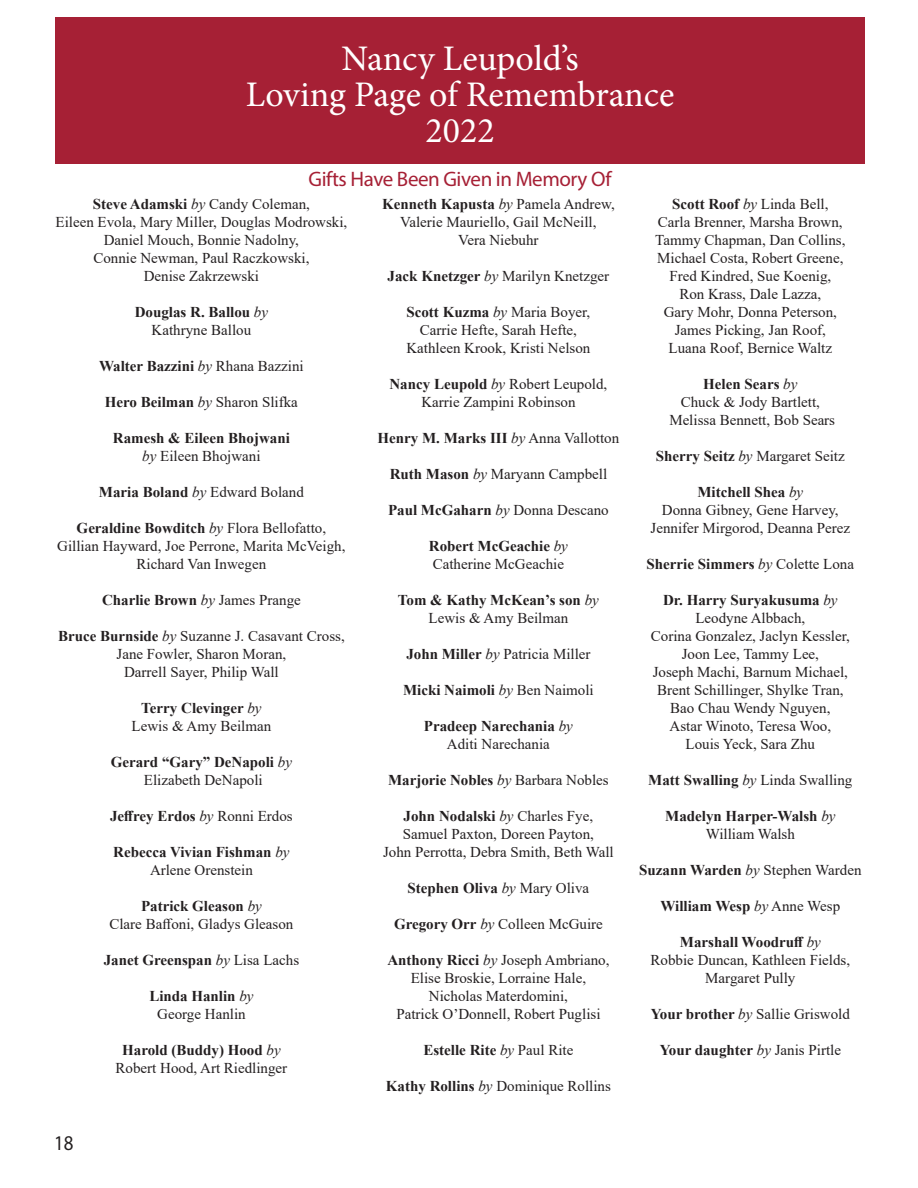
<style>
.page{position:relative;width:918px;height:1188px;background:#fff}
.page>*{position:absolute;margin:0;border:0;box-sizing:border-box;transform-origin:0 0}
.t1{font:36px "Minion Pro";color:#fff}
.t2{font:21px "Myriad Pro";letter-spacing:-.02em;color:#a62035}
.t3{font:21px "Myriad Pro";color:#231f20;scale:.9 1}
.t4{font:15px/18px "Times New Roman";color:#231f20;text-align:center}
.t5{font:700 15px "Times New Roman";color:#231f20}
.s1{font-weight:700}
.s2{font-style:italic}
.s3{font-weight:400;font-style:italic}
.s4{font-weight:400}
</style>
<div class="page">
<div style="left:55px;top:17px;width:810px;height:147px;background:#a62035"></div>
<p class="t1" style="left:341px;top:35px;width:239px">Nancy Leupold’s</p>
<p class="t1" style="left:246px;top:71px;width:430px">Loving Page of Remembrance</p>
<p class="t1" style="left:426px;top:107px;width:71px">2022</p>
<p class="t2" style="left:309px;top:166px;width:305px">Gifts Have Been Given in Memory Of</p>
<p class="t4" style="left:93px;top:194px;width:219px"><span class="s1">Steve Adamski</span> <span class="s2">by</span> Candy Coleman,</p>
<p class="t4" style="left:56px;top:212px;width:293px">Eileen Evola, Mary Miller, Douglas Modrowski,<br>Daniel Mouch, Bonnie Nadolny,</p>
<p class="t4" style="left:93px;top:248px;width:218px">Connie Newman, Paul Raczkowski,</p>
<p class="t4" style="left:144px;top:266px;width:117px">Denise Zakrzewski</p>
<p class="t5" style="left:135px;top:301px;width:135px">Douglas R. Ballou <span class="s3">by</span></p>
<p class="t4" style="left:152px;top:320px;width:101px">Kathryne Ballou</p>
<p class="t5" style="left:99px;top:355px;width:206px">Walter Bazzini <span class="s3">by</span> <span class="s4">Rhana Bazzini</span></p>
<p class="t4" style="left:105px;top:392px;width:195px"><span class="s1">Hero Beilman</span> <span class="s2">by</span> Sharon Slifka</p>
<p class="t5" style="left:113px;top:427px;width:179px">Ramesh &amp; Eileen Bhojwani</p>
<p class="t4" style="left:142px;top:446px;width:120px"><span class="s2">by</span> Eileen Bhojwani</p>
<p class="t4" style="left:99px;top:482px;width:206px"><span class="s1">Maria Boland</span> <span class="s2">by</span> Edward Boland</p>
<p class="t5" style="left:77px;top:517px;width:251px">Geraldine Bowditch <span class="s3">by</span> <span class="s4">Flora Bellofatto,</span></p>
<p class="t4" style="left:57px;top:536px;width:290px">Gillian Hayward, Joe Perrone, Marita McVeigh,</p>
<p class="t4" style="left:137px;top:554px;width:131px">Richard Van Inwegen</p>
<p class="t5" style="left:102px;top:589px;width:200px">Charlie Brown <span class="s3">by</span> <span class="s4">James Prange</span></p>
<p class="t4" style="left:58px;top:626px;width:288px"><span class="s1">Bruce Burnside</span> <span class="s2">by</span> Suzanne J. Casavant Cross,<br>Jane Fowler, Sharon Moran,</p>
<p class="t4" style="left:124px;top:662px;width:156px">Darrell Sayer, Philip Wall</p>
<p class="t5" style="left:141px;top:697px;width:122px">Terry Clevinger <span class="s3">by</span></p>
<p class="t4" style="left:132px;top:716px;width:141px">Lewis &amp; Amy Beilman</p>
<p class="t5" style="left:111px;top:751px;width:183px">Gerard “Gary” DeNapoli <span class="s3">by</span></p>
<p class="t4" style="left:144px;top:770px;width:120px">Elizabeth DeNapoli</p>
<p class="t5" style="left:110px;top:805px;width:184px">Jeffrey Erdos <span class="s3">by</span> <span class="s4">Ronni Erdos</span></p>
<p class="t5" style="left:113px;top:841px;width:178px">Rebecca Vivian Fishman <span class="s3">by</span></p>
<p class="t4" style="left:150px;top:860px;width:104px">Arlene Orenstein</p>
<p class="t5" style="left:141px;top:895px;width:122px">Patrick Gleason <span class="s3">by</span></p>
<p class="t4" style="left:109px;top:914px;width:186px">Clare Baffoni, Gladys Gleason</p>
<p class="t5" style="left:104px;top:949px;width:197px">Janet Greenspan <span class="s3">by</span> <span class="s4">Lisa Lachs</span></p>
<p class="t5" style="left:149px;top:985px;width:106px">Linda Hanlin <span class="s3">by</span></p>
<p class="t4" style="left:157px;top:1004px;width:90px">George Hanlin</p>
<p class="t5" style="left:122px;top:1039px;width:160px">Harold (Buddy) Hood <span class="s3">by</span></p>
<p class="t4" style="left:116px;top:1058px;width:173px">Robert Hood, Art Riedlinger</p>
<p class="t5" style="left:382px;top:193px;width:234px">Kenneth Kapusta <span class="s3">by</span> <span class="s4">Pamela Andrew,</span></p>
<p class="t4" style="left:400px;top:212px;width:198px">Valerie Mauriello, Gail McNeill,</p>
<p class="t4" style="left:458px;top:230px;width:82px">Vera Niebuhr</p>
<p class="t4" style="left:388px;top:266px;width:223px"><span class="s1">Jack Knetzger</span> <span class="s2">by</span> Marilyn Knetzger</p>
<p class="t4" style="left:406px;top:302px;width:185px"><span class="s1">Scott Kuzma</span> <span class="s2">by</span> Maria Boyer,</p>
<p class="t4" style="left:420px;top:320px;width:159px">Carrie Hefte, Sarah Hefte,</p>
<p class="t4" style="left:406px;top:338px;width:186px">Kathleen Krook, Kristi Nelson</p>
<p class="t4" style="left:389px;top:374px;width:219px"><span class="s1">Nancy Leupold</span> <span class="s2">by</span> Robert Leupold,<br>Karrie Zampini Robinson</p>
<p class="t5" style="left:378px;top:427px;width:243px">Henry M. Marks III <span class="s3">by</span> <span class="s4">Anna Vallotton</span></p>
<p class="t4" style="left:390px;top:464px;width:219px"><span class="s1">Ruth Mason</span> <span class="s2">by</span> Maryann Campbell</p>
<p class="t5" style="left:388px;top:499px;width:222px">Paul McGaharn <span class="s3">by</span> <span class="s4">Donna Descano</span></p>
<p class="t5" style="left:429px;top:535px;width:141px">Robert McGeachie <span class="s3">by</span></p>
<p class="t4" style="left:433px;top:554px;width:133px">Catherine McGeachie</p>
<p class="t5" style="left:398px;top:589px;width:202px">Tom &amp; Kathy McKean’s son <span class="s3">by</span></p>
<p class="t4" style="left:429px;top:608px;width:141px">Lewis &amp; Amy Beilman</p>
<p class="t4" style="left:406px;top:644px;width:186px"><span class="s1">John Miller</span> <span class="s2">by</span> Patricia Miller</p>
<p class="t5" style="left:403px;top:679px;width:192px">Micki Naimoli <span class="s3">by</span> <span class="s4">Ben Naimoli</span></p>
<p class="t5" style="left:424px;top:715px;width:150px">Pradeep Narechania <span class="s3">by</span></p>
<p class="t4" style="left:447px;top:734px;width:104px">Aditi Narechania</p>
<p class="t5" style="left:388px;top:769px;width:222px">Marjorie Nobles <span class="s3">by</span> <span class="s4">Barbara Nobles</span></p>
<p class="t5" style="left:404px;top:805px;width:191px">John Nodalski <span class="s3">by</span> <span class="s4">Charles Fye,</span></p>
<p class="t4" style="left:403px;top:824px;width:193px">Samuel Paxton, Doreen Payton,</p>
<p class="t4" style="left:383px;top:842px;width:232px">John Perrotta, Debra Smith, Beth Wall</p>
<p class="t5" style="left:408px;top:877px;width:183px">Stephen Oliva <span class="s3">by</span> <span class="s4">Mary Oliva</span></p>
<p class="t4" style="left:394px;top:914px;width:210px"><span class="s1">Gregory Orr</span> <span class="s2">by</span> Colleen McGuire</p>
<p class="t4" style="left:387px;top:950px;width:224px"><span class="s1">Anthony Ricci</span> <span class="s2">by</span> Joseph Ambriano,<br>Elise Broskie, Lorraine Hale,</p>
<p class="t4" style="left:429px;top:986px;width:141px">Nicholas Materdomini,</p>
<p class="t4" style="left:396px;top:1004px;width:206px">Patrick O’Donnell, Robert Puglisi</p>
<p class="t5" style="left:423px;top:1039px;width:151px">Estelle Rite <span class="s3">by</span> <span class="s4">Paul Rite</span></p>
<p class="t4" style="left:386px;top:1076px;width:227px"><span class="s1">Kathy Rollins</span> <span class="s2">by</span> Dominique Rollins</p>
<p class="t4" style="left:672px;top:194px;width:158px"><span class="s1">Scott Roof</span> <span class="s2">by</span> Linda Bell,</p>
<p class="t4" style="left:658px;top:212px;width:186px">Carla Brenner, Marsha Brown,</p>
<p class="t4" style="left:655px;top:230px;width:192px">Tammy Chapman, Dan Collins,</p>
<p class="t4" style="left:657px;top:248px;width:188px">Michael Costa, Robert Greene,</p>
<p class="t4" style="left:669px;top:266px;width:164px">Fred Kindred, Sue Koenig,</p>
<p class="t4" style="left:679px;top:284px;width:144px">Ron Krass, Dale Lazza,</p>
<p class="t4" style="left:664px;top:302px;width:175px">Gary Mohr, Donna Peterson,</p>
<p class="t4" style="left:675px;top:320px;width:153px">James Picking, Jan Roof,</p>
<p class="t4" style="left:669px;top:338px;width:165px">Luana Roof, Bernice Waltz</p>
<p class="t5" style="left:703px;top:373px;width:96px">Helen Sears <span class="s3">by</span></p>
<p class="t4" style="left:681px;top:392px;width:141px">Chuck &amp; Jody Bartlett,</p>
<p class="t4" style="left:669px;top:410px;width:167px">Melissa Bennett, Bob Sears</p>
<p class="t4" style="left:656px;top:446px;width:190px"><span class="s1">Sherry Seitz</span> <span class="s2">by</span> Margaret Seitz</p>
<p class="t5" style="left:697px;top:481px;width:107px">Mitchell Shea <span class="s3">by</span></p>
<p class="t4" style="left:662px;top:500px;width:178px">Donna Gibney, Gene Harvey,</p>
<p class="t4" style="left:651px;top:518px;width:201px">Jennifer Mirgorod, Deanna Perez</p>
<p class="t5" style="left:647px;top:553px;width:209px">Sherrie Simmers <span class="s3">by</span> <span class="s4">Colette Lona</span></p>
<p class="t5" style="left:663px;top:589px;width:176px">Dr. Harry Suryakusuma <span class="s3">by</span></p>
<p class="t4" style="left:695px;top:608px;width:111px">Leodyne Albbach,</p>
<p class="t4" style="left:651px;top:626px;width:200px">Corina Gonzalez, Jaclyn Kessler,<br>Joon Lee, Tammy Lee,</p>
<p class="t4" style="left:653px;top:662px;width:197px;text-align:left">Joseph Machi, Barnum Michael,<br>Brent Schillinger, Shylke Tran,</p>
<p class="t4" style="left:670px;top:698px;width:162px">Bao Chau Wendy Nguyen,</p>
<p class="t4" style="left:670px;top:716px;width:163px">Astar Winoto, Teresa Woo,</p>
<p class="t4" style="left:686px;top:734px;width:131px">Louis Yeck, Sara Zhu</p>
<p class="t4" style="left:648px;top:770px;width:206px"><span class="s1">Matt Swalling</span> <span class="s2">by</span> Linda Swalling</p>
<p class="t5" style="left:665px;top:805px;width:172px">Madelyn Harper-Walsh <span class="s3">by</span></p>
<p class="t4" style="left:706px;top:824px;width:91px">William Walsh</p>
<p class="t4" style="left:639px;top:860px;width:224px"><span class="s1">Suzann Warden</span> <span class="s2">by</span> Stephen Warden</p>
<p class="t5" style="left:661px;top:895px;width:181px">William Wesp <span class="s3">by</span> <span class="s4">Anne Wesp</span></p>
<p class="t5" style="left:680px;top:931px;width:143px">Marshall Woodruff <span class="s3">by</span></p>
<p class="t4" style="left:651px;top:950px;width:201px">Robbie Duncan, Kathleen Fields,<br>Margaret Pully</p>
<p class="t4" style="left:651px;top:1004px;width:201px"><span class="s1">Your brother</span> <span class="s2">by</span> Sallie Griswold</p>
<p class="t5" style="left:660px;top:1039px;width:183px">Your daughter <span class="s3">by</span> <span class="s4">Janis Pirtle</span></p>
<h2 class="t3" style="left:54px;top:1130px;width:23px">18</h2>
</div>
